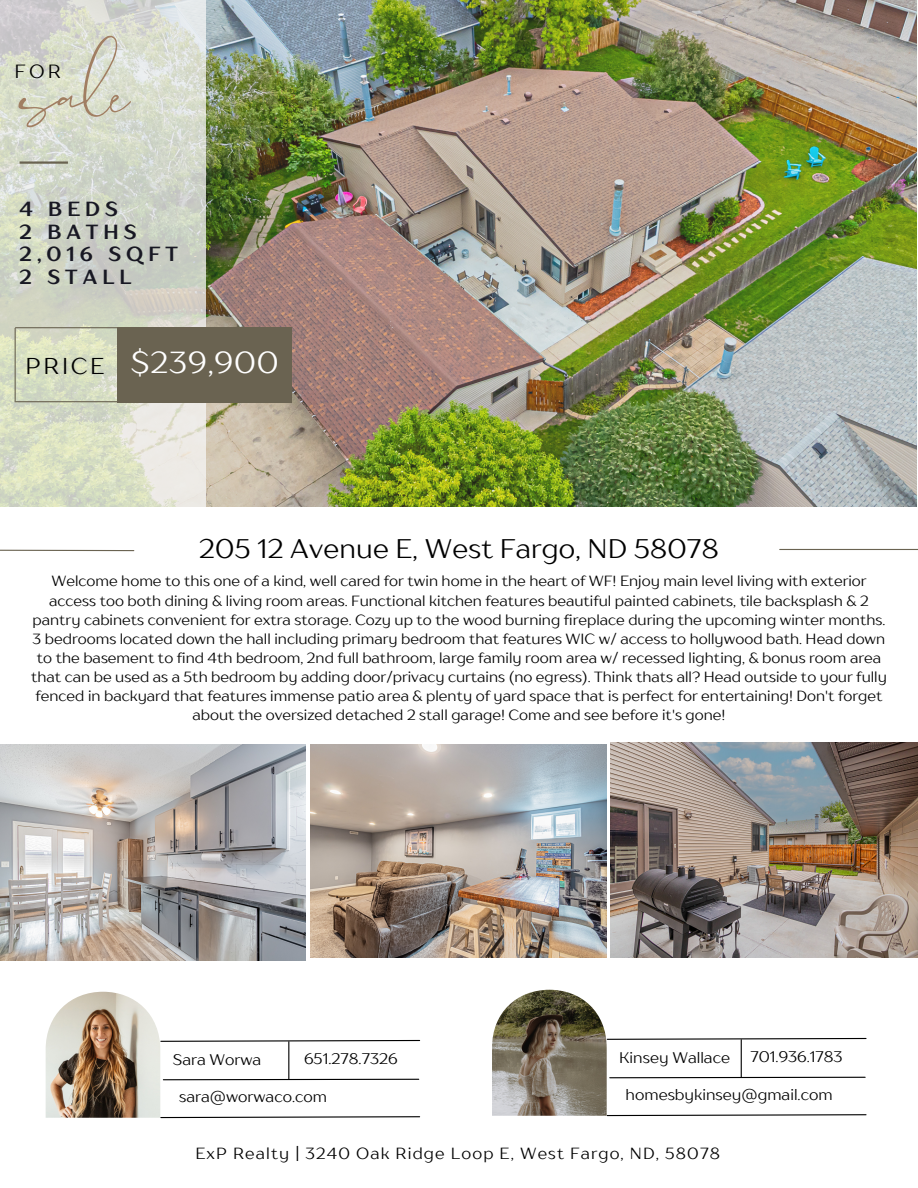
<style>
.page{position:relative;width:918px;height:1188px;background:#fff}
.page>*{position:absolute;margin:0;border:0;box-sizing:border-box;transform-origin:0 0}
.t1{font:143.85px "The Something";color:#a17e62}
.t2{font:30.3px "TT Drugs";letter-spacing:.025em;color:#fff}
.t3{font:26.85px "TT Drugs";letter-spacing:.005em;color:#000}
.t4{font:22.8px "TT Drugs";letter-spacing:.12em;color:#000}
.t5{font:700 20.4px "TT Drugs";letter-spacing:.245em;color:#181823}
.t6{font:19.05px "TT Drugs";color:#000}
.t7{font:16.05px "TT Drugs";letter-spacing:.07em;color:#000}
.t8{font:15.3px "TT Drugs";color:#000}
.t9{font:14.7px/19.2px "TT Drugs";color:#000;text-align:center}
</style>
<div class="page">
<img style="left:206px;top:0;width:711px;height:506px">
<svg style="left:0;top:0;width:206px;height:506px"></svg>
<img style="left:310px;top:744px;width:296px;height:214px">
<img style="left:610px;top:743px;width:308px;height:215px">
<img style="left:0;top:744px;width:306px;height:216px">
<hr style="left:20px;top:161px;width:48px;height:3px;background:#6a6351">
<hr style="left:15px;top:327px;width:127px;height:1px;background:#6a6351">
<div style="left:117px;top:327px;width:175px;height:76px;background:#6a6351"></div>
<hr style="left:15px;top:401px;width:123px;height:1px;background:#6a6351">
<hr style="left:15px;top:328px;width:1px;height:73px;background:#6a6351">
<svg style="left:0;top:549px;width:135px;height:3px"></svg>
<hr style="left:780px;top:549px;width:138px;height:1px;background:#6a6351">
<svg style="left:160px;top:1039px;width:261px;height:3px"></svg>
<img style="left:46px;top:992px;width:114px;height:126px">
<svg style="left:160px;top:1116px;width:261px;height:3px"></svg>
<hr style="left:288px;top:1042px;width:1px;height:37px;background:#000">
<svg style="left:162px;top:1078px;width:258px;height:3px"></svg>
<svg style="left:607px;top:1037px;width:260px;height:3px"></svg>
<img style="left:492px;top:990px;width:115px;height:126px">
<svg style="left:606px;top:1114px;width:261px;height:3px"></svg>
<hr style="left:741px;top:1040px;width:1px;height:37px;background:#000">
<svg style="left:609px;top:1076px;width:257px;height:3px"></svg>
<p class="t1" style="left:18px;top:3px;width:112px">sale</p>
<p class="t6" style="left:15px;top:60px;width:48px">FOR</p>
<p class="t5" style="left:20px;top:197px;width:100px">4 BEDS</p>
<p class="t5" style="left:20px;top:219px;width:119px">2 BATHS</p>
<p class="t5" style="left:20px;top:242px;width:160px">2,016 SQFT</p>
<p class="t5" style="left:20px;top:264px;width:114px">2 STALL</p>
<p class="t4" style="left:26px;top:352px;width:81px">PRICE</p>
<p class="t2" style="left:131px;top:344px;width:149px">$239,900</p>
<p class="t3" style="left:199px;top:532px;width:521px">205 12 Avenue E, West Fargo, ND 58078</p>
<p class="t9" style="left:31px;top:571px;width:857px">Welcome home to this one of a kind, well cared for twin home in the heart of WF! Enjoy main level living with exterior access too both dining &amp; living room areas. Functional kitchen features beautiful painted cabinets, tile backsplash &amp; 2 pantry cabinets convenient for extra storage. Cozy up to the wood burning fireplace during the upcoming winter months.<br>3 bedrooms located down the hall including primary bedroom that features WIC w/ access to hollywood bath. Head down to the basement to find 4th bedroom, 2nd full bathroom, large family room area w/ recessed lighting, &amp; bonus room area that can be used as a 5th bedroom by adding door/privacy curtains (no egress). Think thats all? Head outside to your fully fenced in backyard that features immense patio area &amp; plenty of yard space that is perfect for entertaining! Don't forget about the oversized detached 2 stall garage! Come and see before it's gone!</p>
<p class="t8" style="left:751px;top:1047px;width:94px">701.936.1783</p>
<p class="t8" style="left:304px;top:1049px;width:95px">651.278.7326</p>
<p class="t8" style="left:619px;top:1048px;width:112px">Kinsey Wallace</p>
<p class="t8" style="left:626px;top:1085px;width:209px">homesbykinsey@gmail.com</p>
<p class="t8" style="left:173px;top:1050px;width:90px">Sara Worwa</p>
<p class="t8" style="left:179px;top:1087px;width:149px">sara@worwaco.com</p>
<p class="t7" style="left:195px;top:1144px;width:526px">ExP Realty | 3240 Oak Ridge Loop E, West Fargo, ND, 58078</p>
</div>
